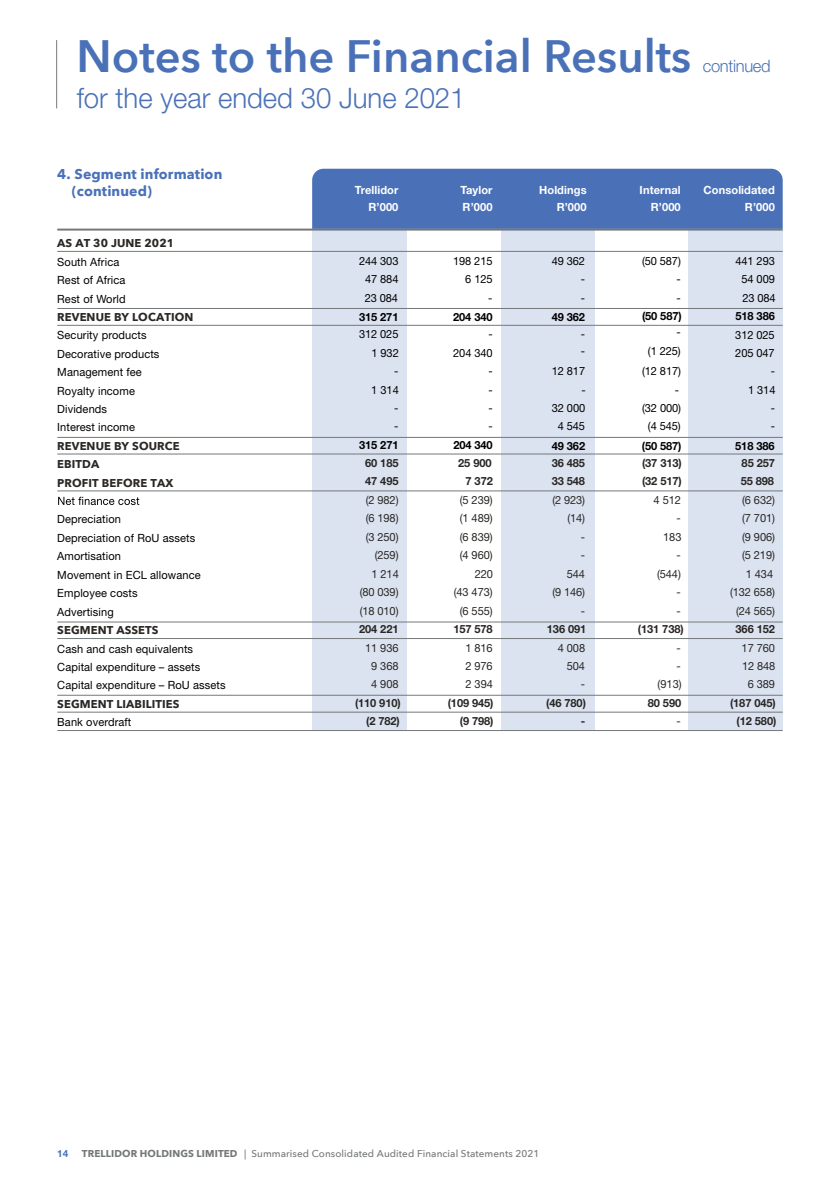
<style>
.page{position:relative;width:840px;height:1191px;background:#fff}
.page>*{position:absolute;margin:0;border:0;box-sizing:border-box;transform-origin:0 0}
.t1{font:600 45.2px "Avenir Next";color:#4a71b8}
.t2{font:300 28.2px "Helvetica Neue LT Std";color:#4a71b8}
.t3{font:300 17px "Helvetica Neue LT Std";letter-spacing:-.02em;color:#4a71b8}
.t4{font:700 14.2px/17px "Avenir Next";letter-spacing:.01em;color:#4a71b8}
.t5{font:11.4px/18.4px "Helvetica Neue LT Std";letter-spacing:.01em;color:#000}
.t6{font:11.4px/18.4px "Helvetica Neue LT Std";letter-spacing:-.01em;color:#2a2724;text-align:right}
.t7{font:700 11.4px/18.4px "Helvetica Neue LT Std";letter-spacing:-.01em;color:#2a2724;text-align:right}
.t8{font:700 11.4px/18.4px "Avenir Next";letter-spacing:.01em;color:#2a2724}
.t9{font:700 11.4px/17px "Helvetica Neue LT Std";letter-spacing:.01em;color:#fff;text-align:right}
.t10{font:700 11.4px "Helvetica Neue LT Std";letter-spacing:-.01em;color:#000}
.t11{font:11.4px/18.4px "Helvetica Neue LT Std";letter-spacing:-.01em;color:#000;text-align:right}
.t12{font:500 10px "Avenir Next";letter-spacing:.01em;color:#757879}
.t13{font:700 10px "Helvetica Neue LT Std";color:#4a71b8}
.s1{font-weight:700}
</style>
<div class="page">
<div style="left:312px;top:169px;width:470px;height:60px;background:#4a71b8"></div>
<hr style="left:57px;top:229px;width:725px;height:2px;background:#757879">
<svg style="left:58px;top:497px;width:81px;height:8px"></svg>
<div style="left:312px;top:230px;width:94px;height:500px;background:#dbe3f1"></div>
<div style="left:500px;top:230px;width:94px;height:500px;background:#dbe3f1"></div>
<div style="left:688px;top:230px;width:94px;height:500px;background:#dbe3f1"></div>
<hr style="left:57px;top:308px;width:725px;height:1px;background:#757879">
<hr style="left:57px;top:325px;width:725px;height:1px;background:#757879">
<hr style="left:57px;top:251px;width:725px;height:1px;background:#757879">
<hr style="left:57px;top:437px;width:725px;height:1px;background:#757879">
<hr style="left:57px;top:621px;width:725px;height:1px;background:#757879">
<hr style="left:57px;top:695px;width:725px;height:1px;background:#757879">
<hr style="left:57px;top:638px;width:725px;height:1px;background:#757879">
<hr style="left:57px;top:712px;width:725px;height:1px;background:#757879">
<hr style="left:57px;top:730px;width:725px;height:1px;background:#757879">
<hr style="left:57px;top:490px;width:725px;height:1px;background:#757879">
<hr style="left:57px;top:453px;width:725px;height:1px;background:#757879">
<hr style="left:56px;top:40px;width:1px;height:68px;background:#757879">
<h1 class="t1" style="left:76px;top:18px;width:616px">Notes to the Financial Results</h1>
<h2 class="t2" style="left:77px;top:81px;width:390px">for the year ended 30 June 2021</h2>
<h3 class="t3" style="left:702px;top:56px;width:69px">continued</h3>
<p class="t4" style="left:72px;top:165px;width:152px;text-indent:-15px">4. Segment information (continued)</p>
<p class="t9" style="left:355px;top:181px;width:45px">Trellidor<br>R’000</p>
<p class="t9" style="left:460px;top:181px;width:34px;text-align:left">Taylor<br>R’000</p>
<p class="t9" style="left:539px;top:181px;width:49px">Holdings<br>R’000</p>
<p class="t9" style="left:639px;top:181px;width:43px">Internal<br>R’000</p>
<p class="t9" style="left:703px;top:181px;width:73px">Consolidated<br>R’000</p>
<p class="t8" style="left:57px;top:234px;width:118px">AS AT 30 JUNE 2021</p>
<p class="t5" style="left:57px;top:252px;width:70px">South Africa<br>Rest of Africa<br>Rest of World</p>
<p class="t8" style="left:57px;top:308px;width:137px">REVENUE BY LOCATION</p>
<p class="t5" style="left:57px;top:326px;width:104px">Security products<br>Decorative products<br>Management fee<br>Royalty income<br>Dividends<br>Interest income</p>
<p class="t8" style="left:57px;top:436px;width:124px">REVENUE BY SOURCE<br>EBITDA<br>PROFIT BEFORE TAX</p>
<p class="t5" style="left:57px;top:510px;width:145px">Depreciation<br>Depreciation of RoU assets<br>Amortisation<br>Movement in ECL allowance<br>Employee costs<br>Advertising</p>
<p class="t8" style="left:57px;top:621px;width:103px">SEGMENT ASSETS</p>
<p class="t5" style="left:57px;top:639px;width:170px">Cash and cash equivalents<br>Capital expenditure – assets<br>Capital expenditure – RoU assets</p>
<p class="t8" style="left:57px;top:694px;width:124px">SEGMENT LIABILITIES</p>
<p class="t5" style="left:57px;top:713px;width:76px">Bank overdraft</p>
<p class="t5" style="left:676px;top:251px;width:6px;text-align:justify;text-indent:-34px">(50 587) - -</p>
<p class="t10" style="left:641px;top:309px;width:41px">(50 587)</p>
<p class="t11" style="left:359px;top:251px;width:41px;text-align:center">244 303<br>47 884<br>23 084</p>
<p class="t10" style="left:359px;top:310px;width:41px">315 271</p>
<p class="t11" style="left:359px;top:325px;width:41px">312 025<br>1 932<br>-<br>1 314<br>-</p>
<p class="t10" style="left:359px;top:437px;width:41px">315 271</p>
<p class="t7" style="left:365px;top:453px;width:35px;text-align:left">60 185<br>47 495</p>
<p class="t6" style="left:359px;top:490px;width:41px">(2 982) (6 198) (3 250) (259)<br>1 214 (80 039) (18 010)</p>
<p class="t7" style="left:359px;top:619px;width:41px">204 221</p>
<p class="t6" style="left:365px;top:638px;width:35px;text-align:center">11 936<br>9 368<br>4 908</p>
<p class="t7" style="left:355px;top:693px;width:47px">(110 910) (2 782)</p>
<p class="t5" style="left:580px;top:251px;width:6px;text-align:justify;text-indent:-29px">49 362 - -</p>
<p class="t5" style="left:580px;top:326px;width:6px;line-height:16.2px">- -</p>
<p class="t11" style="left:551px;top:362px;width:35px">12 817 -<br>32 000</p>
<p class="t11" style="left:453px;top:251px;width:41px">198 215<br>6 125<br>-</p>
<p class="t10" style="left:453px;top:310px;width:41px">204 340</p>
<p class="t5" style="left:488px;top:343px;width:6px;text-align:justify;text-indent:-35px">204 340 - - - -</p>
<p class="t10" style="left:453px;top:437px;width:41px">204 340</p>
<p class="t7" style="left:458px;top:453px;width:36px">25 900<br>7 372</p>
<p class="t6" style="left:453px;top:490px;width:41px">(5 239) (1 489) (6 839) (4 960)<br>220<br>(43 473) (6 555)</p>
<p class="t7" style="left:453px;top:619px;width:41px">157 578</p>
<p class="t6" style="left:465px;top:638px;width:29px;text-align:justify">1 816<br>2 976<br>2 394</p>
<p class="t7" style="left:447px;top:693px;width:47px">(109 945) (9 798)</p>
<p class="t5" style="left:741px;top:251px;width:36px;text-align:justify;text-indent:-6px">441 293<br>54 009<br>23 084</p>
<p class="t10" style="left:735px;top:309px;width:41px">518 386</p>
<p class="t10" style="left:551px;top:310px;width:35px">49 362</p>
<p class="t5" style="left:734px;top:326px;width:41px">312 025</p>
<p class="t5" style="left:676px;top:323px;width:6px">-</p>
<p class="t5" style="left:488px;top:324px;width:6px">-</p>
<p class="t5" style="left:647px;top:341px;width:34px">(1 225)</p>
<p class="t5" style="left:734px;top:343px;width:41px">205 047</p>
<p class="t5" style="left:641px;top:362px;width:40px">(12 817)</p>
<p class="t5" style="left:641px;top:398px;width:40px">(32 000)</p>
<p class="t5" style="left:770px;top:362px;width:6px">-</p>
<p class="t5" style="left:770px;top:398px;width:6px">-</p>
<p class="t10" style="left:734px;top:438px;width:41px">518 386</p>
<p class="t7" style="left:740px;top:453px;width:36px;text-align:left">85 257<br>55 898</p>
<p class="t6" style="left:729px;top:490px;width:46px">(6 632)<br>(7 701)<br>(9 906)<br>(5 219)<br>1 434 (132 658) (24 565)</p>
<p class="t7" style="left:735px;top:619px;width:41px">366 152</p>
<p class="t6" style="left:741px;top:638px;width:35px;text-align:center">17 760<br>12 848<br>6 389</p>
<p class="t7" style="left:729px;top:693px;width:48px;text-align:center">(187 045) (12 580)</p>
<p class="t5" style="left:674px;top:380px;width:6px">-</p>
<p class="t5" style="left:747px;top:380px;width:29px">1 314</p>
<p class="t5" style="left:647px;top:417px;width:34px">(4 545)</p>
<p class="t5" style="left:557px;top:417px;width:29px">4 545</p>
<p class="t5" style="left:394px;top:417px;width:6px">-</p>
<p class="t5" style="left:770px;top:417px;width:6px">-</p>
<p class="t10" style="left:551px;top:438px;width:35px">49 362</p>
<p class="t10" style="left:641px;top:439px;width:41px">(50 587)</p>
<p class="t7" style="left:641px;top:453px;width:41px">(37 313)</p>
<p class="t7" style="left:551px;top:453px;width:35px;text-align:left">36 485<br>33 548</p>
<p class="t6" style="left:552px;top:490px;width:34px">(2 923) (14)<br>-<br>-<br>544<br>(9 146) -</p>
<p class="t6" style="left:557px;top:638px;width:29px">4 008<br>504<br>-</p>
<p class="t7" style="left:546px;top:693px;width:41px">(46 780) -</p>
<p class="t7" style="left:641px;top:472px;width:41px">(32 517)</p>
<p class="t6" style="left:653px;top:490px;width:29px">4 512 -<br>183<br>- (544) -<br>-</p>
<p class="t6" style="left:657px;top:638px;width:26px">-<br>- (913)</p>
<p class="t6" style="left:676px;top:711px;width:6px">-</p>
<p class="t7" style="left:637px;top:619px;width:47px">(131 738)</p>
<p class="t7" style="left:546px;top:619px;width:41px">136 091</p>
<p class="t7" style="left:647px;top:693px;width:35px">80 590</p>
<p class="t13" style="left:57px;top:1147px;width:13px">14</p>
<p class="t12" style="left:82px;top:1145px;width:458px"><span class="s1">TRELLIDOR HOLDINGS LIMITED</span> | Summarised Consolidated Audited Financial Statements 2021</p>
</div>
